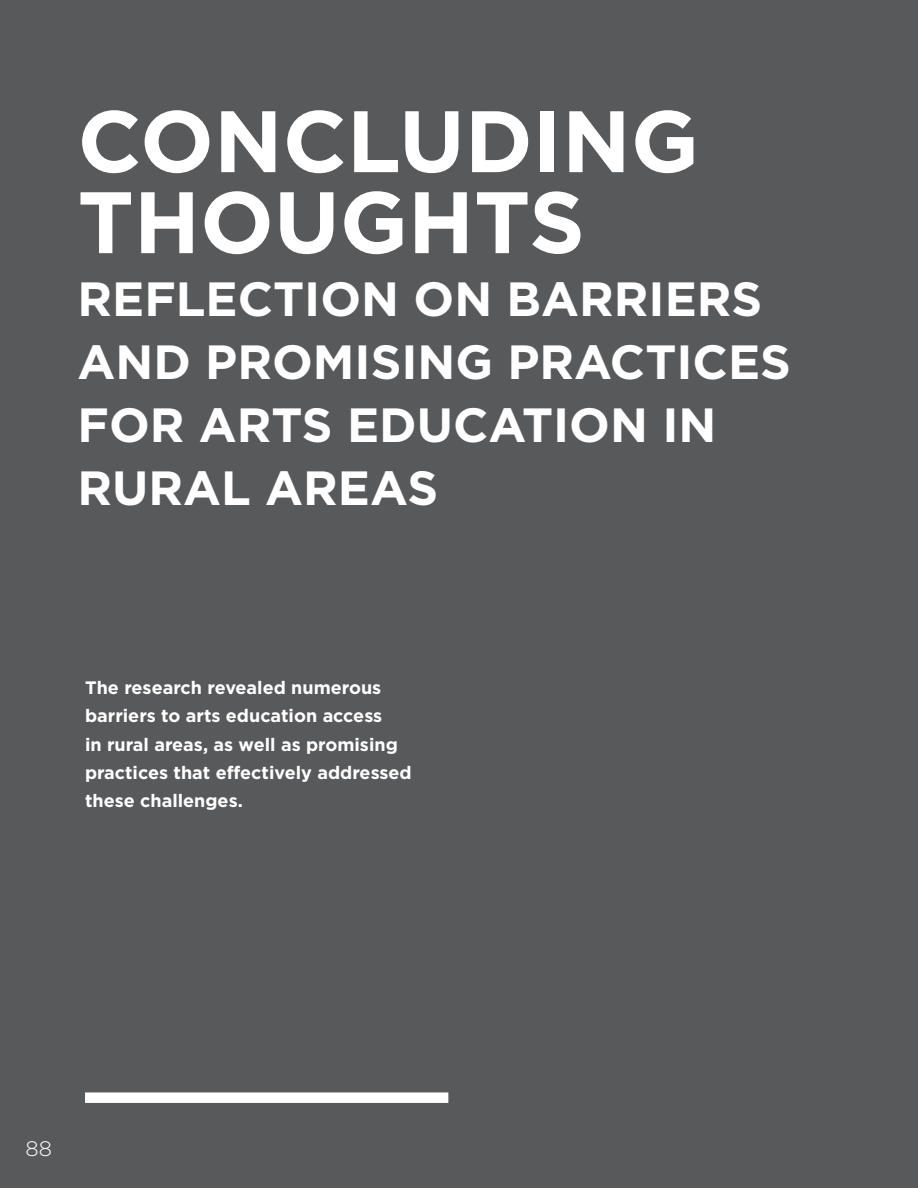
<style>
.page{position:relative;width:918px;height:1188px;background:#58595b}
.page>*{position:absolute;margin:0;border:0;box-sizing:border-box;transform-origin:0 0}
.t1{font:700 87px/81px "Gotham HTF";color:#fff}
.t2{font:700 48px/63px "Gotham HTF";color:#fff}
.t3{font:300 21px "Gotham HTF";color:#fff}
.t4{font:700 18px/28.5px "Gotham HTF";color:#fff}
</style>
<div class="page">
<div style="left:85px;top:1092px;width:363px;height:11px;background:#fff"></div>
<h1 class="t1" style="left:78px;top:99px;width:623px">CONCLUDING<br>THOUGHTS</h1>
<h2 class="t2" style="left:78px;top:266px;width:715px">REFLECTION ON BARRIERS<br>AND PROMISING PRACTICES<br>FOR ARTS EDUCATION IN<br>RURAL AREAS</h2>
<p class="t4" style="left:85px;top:672px;width:328px">The research revealed numerous barriers to arts education access<br>in rural areas, as well as promising practices that effectively addressed these challenges.</p>
<p class="t3" style="left:26px;top:1137px;width:28px">88</p>
</div>
